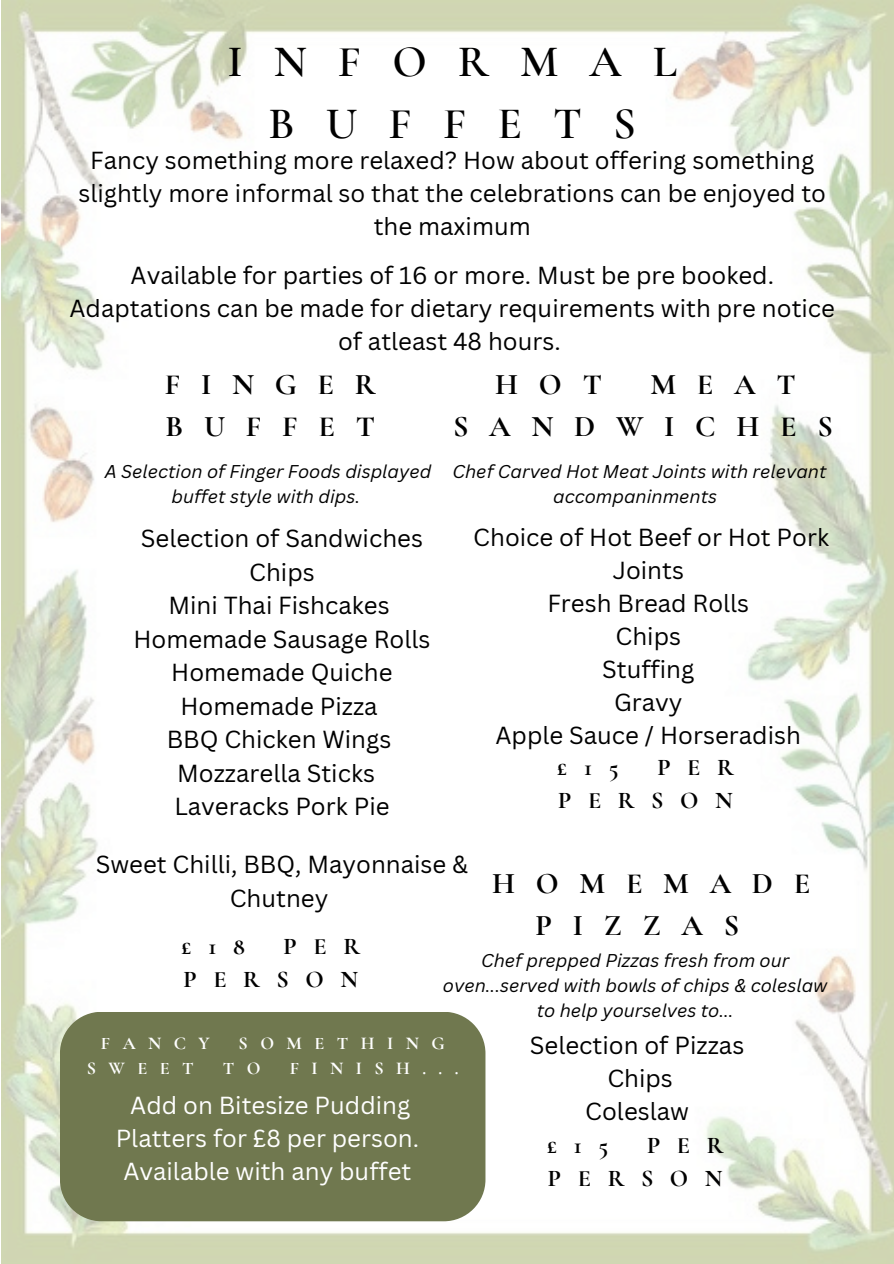
<style>
.page{position:relative;width:894px;height:1264px;background:#fff}
.page>*{position:absolute;margin:0;border:0;box-sizing:border-box;transform-origin:0 0}
.t1{font:600 45px/61.9px "Cormorant Garamond";letter-spacing:.69em;color:#000;text-align:center}
.t2{font:700 30px/41.7px "Cormorant Garamond";letter-spacing:.69em;color:#000}
.t3{font:24px/33px "Canva Sans";color:#000;text-align:center}
.t4{font:24px/33px "Canva Sans";color:#fff;text-align:center}
.t5{font:700 24px/32.7px "Cormorant Garamond";letter-spacing:.69em;color:#000;text-align:right}
.t6{font:italic 18px/24.8px "Canva Sans";color:#000;text-align:center}
.t7{font:700 18px "Cormorant Garamond";letter-spacing:.69em;color:#fff}
</style>
<div class="page">
<img style="left:1px;top:0;width:892px;height:1263px">
<div style="left:60px;top:1011px;width:425px;height:210px;background:#70784f"></div>
<p class="t1" style="left:227px;top:30px;width:451px">INFORMAL<br>BUFFETS</p>
<h1 class="t3" style="left:78px;top:143px;width:749px">Fancy something more relaxed? How about offering something slightly more informal so that the celebrations can be enjoyed to the maximum</h1>
<h4 class="t3" style="left:69px;top:258px;width:766px">Available for parties of 16 or more. Must be pre booked.<br>Adaptations can be made for dietary requirements with pre notice of atleast 48 hours.</h4>
<h4 class="t2" style="left:165px;top:364px;width:212px">FINGER<br>BUFFET</h4>
<h4 class="t2" style="left:453px;top:364px;width:381px;text-indent:197px">MEAT<br>SANDWICHES</h4>
<h4 class="t6" style="left:452px;top:459px;width:375px">Chef Carved Hot Meat Joints with relevant accompaninments</h4>
<h4 class="t3" style="left:473px;top:520px;width:357px">Choice of Hot Beef or Hot Pork<br>Joints<br>Fresh Bread Rolls<br>Chips<br>Stuffing<br>Gravy<br>Apple Sauce / Horseradish</h4>
<h3 class="t5" style="left:557px;top:751px;width:63px">£15</h3>
<h4 class="t2" style="left:495px;top:364px;width:108px">HOT</h4>
<p class="t6" style="left:105px;top:459px;width:328px">A Selection of Finger Foods displayed</p>
<p class="t6" style="left:171px;top:484px;width:190px">buffet style with dips.</p>
<h2 class="t3" style="left:133px;top:521px;width:298px;line-height:33.5px">Selection of Sandwiches<br>Chips<br>Mini Thai Fishcakes<br>Homemade Sausage Rolls<br>Homemade Quiche<br>Homemade Pizza<br>BBQ Chicken Wings<br>Mozzarella Sticks<br>Laveracks Pork Pie</h2>
<h2 class="t3" style="left:96px;top:847px;width:374px;line-height:33.5px">Sweet Chilli, BBQ, Mayonnaise &amp;<br>Chutney</h2>
<p class="t5" style="left:181px;top:930px;width:65px">£18</p>
<h3 class="t5" style="left:558px;top:751px;width:177px">PER<br>PERSON</h3>
<h2 class="t2" style="left:535px;top:862px;width:276px;text-indent:-43px">HOMEMADE<br>PIZZAS</h2>
<h3 class="t6" style="left:443px;top:948px;width:386px">Chef prepped Pizzas fresh from our oven...served with bowls of chips &amp; coleslaw to help yourselves to...</h3>
<p class="t3" style="left:529px;top:1028px;width:216px">Selection of Pizzas<br>Chips<br>Coleslaw</p>
<h5 class="t5" style="left:547px;top:1129px;width:63px">£15</h5>
<p class="t5" style="left:183px;top:930px;width:178px">PER<br>PERSON</p>
<h4 class="t7" style="left:101px;top:1032px;width:110px">FANCY</h4>
<h4 class="t7" style="left:238px;top:1032px;width:207px">SOMETHING</h4>
<h4 class="t7" style="left:87px;top:1057px;width:108px">SWEET</h4>
<h4 class="t7" style="left:223px;top:1057px;width:39px">T O</h4>
<h4 class="t7" style="left:290px;top:1057px;width:170px">FINISH...</h4>
<h4 class="t4" style="left:116px;top:1088px;width:305px">Add on Bitesize Pudding<br>Platters for £8 per person.<br>Available with any buffet</h4>
<h5 class="t5" style="left:548px;top:1129px;width:177px">PER<br>PERSON</h5>
</div>
